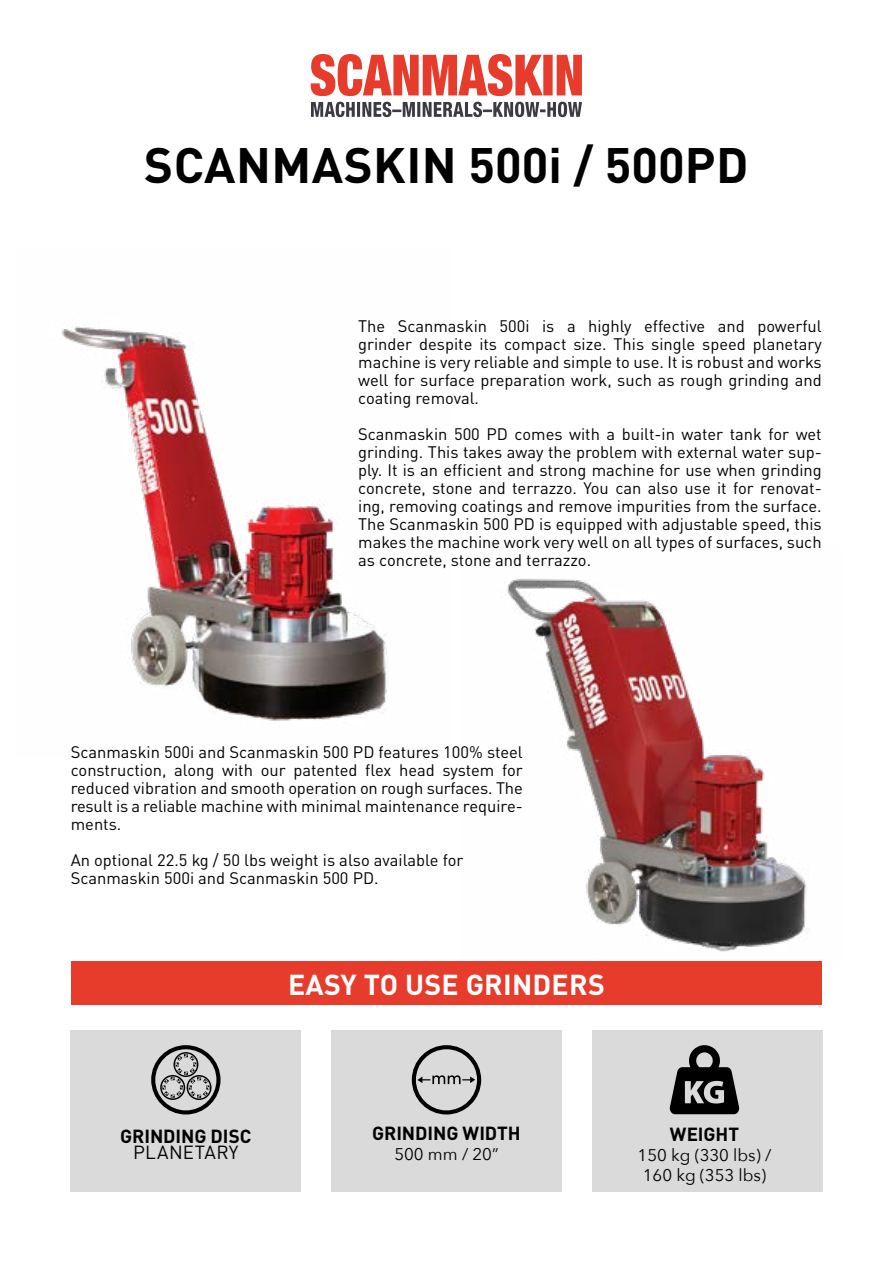
<style>
.page{position:relative;width:893px;height:1263px;background:#fff}
.page>*{position:absolute;margin:0;border:0;box-sizing:border-box;transform-origin:0 0}
.t1{font:700 49.2px "DIN Pro";letter-spacing:.01em;color:#000}
.t2{font:700 28.5px "DIN Pro";letter-spacing:.01em;color:#fff}
.t3{font:700 18.75px "DIN Pro";color:#000}
.t4{font:18.75px "DIN Pro";letter-spacing:.02em;color:#000}
.t5{font:16.8px/20.2px "Avenir Next";color:#000;text-align:center}
.t6{font:16.5px/18px "DIN Pro";color:#000;text-align:justify}
</style>
<div class="page">
<div style="left:331px;top:1030px;width:231px;height:161px;background:#dadada"></div>
<div style="left:592px;top:1030px;width:230px;height:161px;background:#dadada"></div>
<div style="left:70px;top:1030px;width:231px;height:161px;background:#dadada"></div>
<svg style="left:311px;top:54px;width:271px;height:42px"></svg>
<svg style="left:311px;top:102px;width:271px;height:15px"></svg>
<svg style="left:412px;top:1045px;width:69px;height:69px"></svg>
<svg style="left:151px;top:1045px;width:70px;height:69px"></svg>
<svg style="left:670px;top:1045px;width:69px;height:69px"></svg>
<img style="left:506px;top:579px;width:304px;height:373px">
<img style="left:62px;top:325px;width:326px;height:396px">
<div style="left:71px;top:961px;width:751px;height:44px;background:#e73b2b"></div>
<h1 class="t1" style="left:144px;top:132px;width:606px">SCANMASKIN 500i / 500PD</h1>
<p class="t6" style="left:358px;top:315px;width:465px">The Scanmaskin 500i is a highly effective and powerful grinder despite its compact size. This single speed planetary machine is very reliable and simple to use. It is robust and works well for surface preparation work, such as rough grinding and coating removal.</p>
<p class="t6" style="left:358px;top:423px;width:465px">Scanmaskin 500 PD comes with a built-in water tank for wet grinding. This takes away the problem with external water sup&shy;ply. It is an efficient and strong machine for use when grinding concrete, stone and terrazzo. You can also use it for renovat&shy;ing, removing coatings and remove impurities from the surface.<br>The Scanmaskin 500 PD is equipped with adjustable speed, this makes the machine work very well on all types of surfaces, such as concrete, stone and terrazzo.</p>
<p class="t6" style="left:71px;top:741px;width:453px">Scanmaskin 500i and Scanmaskin 500 PD features 100% steel construction, along with our patented flex head system for reduced vibration and smooth operation on rough surfaces. The result is a reliable machine with minimal maintenance require&shy;ments.</p>
<p class="t6" style="left:71px;top:849px;width:394px">An optional 22.5 kg / 50 lbs weight is also available for<br>Scanmaskin 500i and Scanmaskin 500 PD.</p>
<h2 class="t2" style="left:288px;top:965px;width:318px">EASY TO USE GRINDERS</h2>
<p class="t3" style="left:120px;top:1123px;width:133px">GRINDING DISC</p>
<p class="t4" style="left:133px;top:1138px;width:107px">PLANETARY</p>
<p class="t3" style="left:372px;top:1120px;width:150px">GRINDING WIDTH</p>
<p class="t5" style="left:394px;top:1143px;width:106px">500 mm / 20”</p>
<p class="t3" style="left:670px;top:1121px;width:71px">WEIGHT</p>
<p class="t5" style="left:638px;top:1144px;width:135px">150 kg (330 lbs) /<br>160 kg (353 lbs)</p>
</div>
